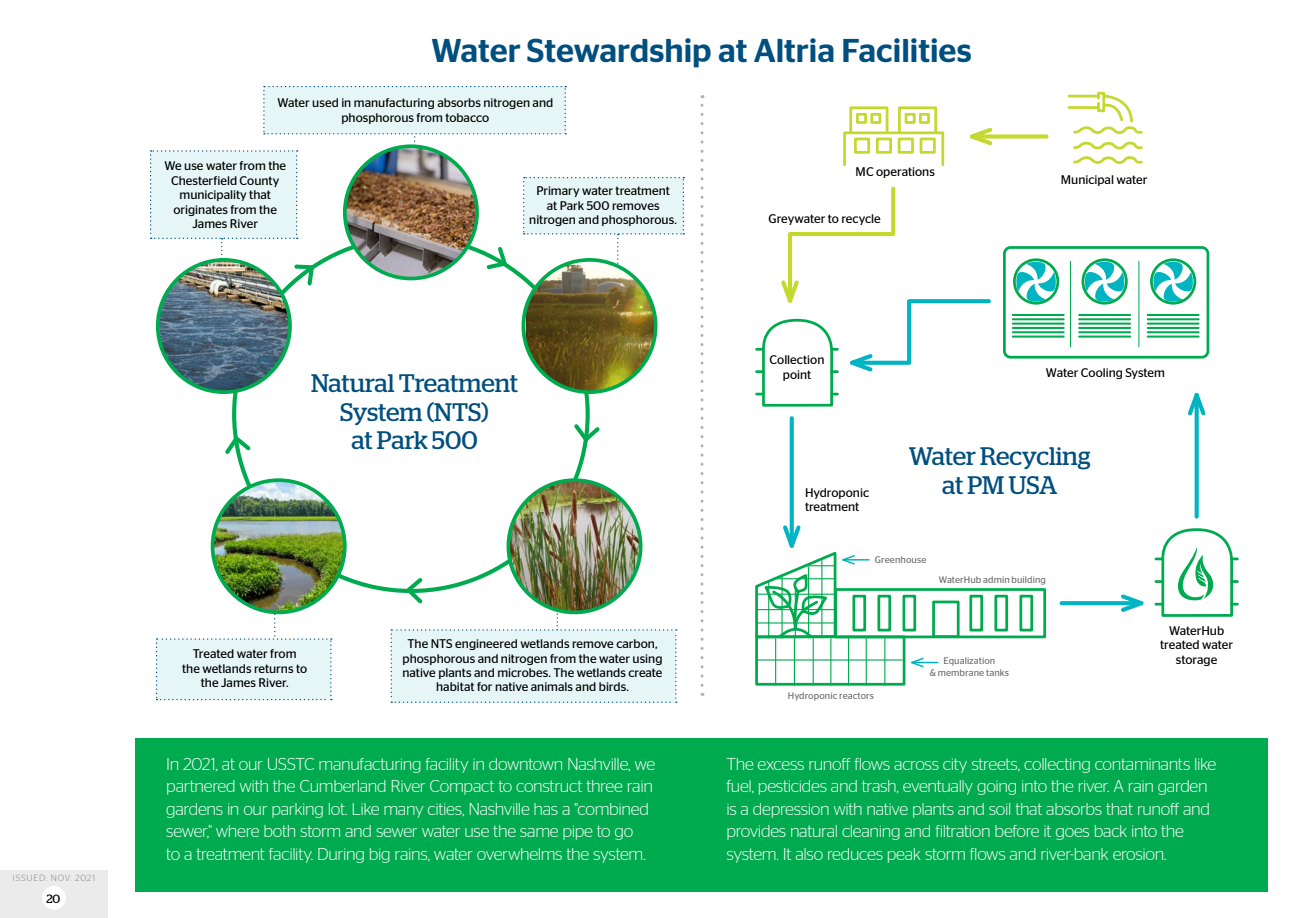
<style>
.page{position:relative;width:1296px;height:918px;background:#fff}
.page>*{position:absolute;margin:0;border:0;box-sizing:border-box;transform-origin:0 0}
.t1{font:500 33px "Stag Sans";color:#004f7f}
.t2{font:25.35px/28.8px "Stag";letter-spacing:-.01em;color:#004f7f;text-align:center}
.t3{font:300 17.25px/22.5px "Stag Sans";letter-spacing:-.02em;color:#fff}
.t4{font:12.45px/14.4px "Stag Sans";color:#000;text-align:center}
.t5{font:12px "Stag";color:#000}
.t6{font:9.45px/11.4px "Stag Sans";letter-spacing:.01em;color:#6d6e71;text-align:center}
.t7{font:300 9px "Stag Sans";letter-spacing:.09em;color:#808285}
</style>
<div class="page">
<div style="left:0;top:871px;width:108px;height:47px;background:#ebebec"></div>
<div style="left:42px;top:886px;width:24px;height:24px;background:#fff;border-radius:50%"></div>
<svg style="left:573px;top:476px;width:11px;height:3px"></svg>
<svg style="left:700px;top:95px;width:4px;height:590px"></svg>
<div style="left:135px;top:738px;width:1133px;height:153px;background:#00aa4f"></div>
<div style="left:972px;top:134px;width:75px;height:5px;background:#c4d82e"></div>
<svg style="left:969px;top:127px;width:27px;height:19px"></svg>
<hr style="left:1069px;top:95px;width:28px;height:2px;background:#c4d82e">
<hr style="left:1069px;top:106px;width:28px;height:3px;background:#c4d82e">
<svg style="left:1072px;top:91px;width:71px;height:73px"></svg>
<svg style="left:790px;top:418px;width:4px;height:104px"></svg>
<svg style="left:1195px;top:419px;width:4px;height:98px"></svg>
<svg style="left:1188px;top:393px;width:18px;height:26px"></svg>
<div style="left:843px;top:131px;width:101px;height:35px;border:3px solid #c4d82e"></div>
<div style="left:849px;top:106px;width:39px;height:27px;border:3px solid #c4d82e"></div>
<div style="left:898px;top:106px;width:39px;height:27px;border:3px solid #c4d82e"></div>
<div style="left:854px;top:138px;width:16px;height:16px;border:3px solid #c4d82e"></div>
<div style="left:856px;top:113px;width:11px;height:11px;border:3px solid #c4d82e"></div>
<div style="left:905px;top:113px;width:11px;height:11px;border:3px solid #c4d82e"></div>
<div style="left:870px;top:113px;width:11px;height:11px;border:3px solid #c4d82e"></div>
<div style="left:919px;top:113px;width:11px;height:11px;border:3px solid #c4d82e"></div>
<div style="left:876px;top:138px;width:16px;height:16px;border:3px solid #c4d82e"></div>
<div style="left:920px;top:138px;width:16px;height:16px;border:3px solid #c4d82e"></div>
<div style="left:898px;top:138px;width:16px;height:16px;border:3px solid #c4d82e"></div>
<div style="left:834px;top:588px;width:212px;height:50px;border:3px solid #00aa4f"></div>
<div style="left:755px;top:635px;width:150px;height:51px;border:3px solid #00aa4f"></div>
<div style="left:852px;top:595px;width:14px;height:36px;border:3px solid #00aa4f"></div>
<div style="left:877px;top:595px;width:14px;height:36px;border:3px solid #00aa4f"></div>
<div style="left:903px;top:595px;width:13px;height:36px;border:3px solid #00aa4f"></div>
<div style="left:969px;top:595px;width:14px;height:36px;border:3px solid #00aa4f"></div>
<div style="left:994px;top:595px;width:14px;height:36px;border:3px solid #00aa4f"></div>
<div style="left:1019px;top:595px;width:14px;height:36px;border:3px solid #00aa4f"></div>
<div style="left:932px;top:601px;width:28px;height:37px;border:3px solid #00aa4f"></div>
<hr style="left:756px;top:659px;width:146px;height:2px;background:#00aa4f">
<hr style="left:866px;top:639px;width:1px;height:46px;background:#00aa4f">
<hr style="left:884px;top:639px;width:1px;height:46px;background:#00aa4f">
<svg style="left:911px;top:657px;width:27px;height:11px"></svg>
<hr style="left:843px;top:559px;width:26px;height:2px;background:#00b4c2">
<svg style="left:755px;top:522px;width:101px;height:164px"></svg>
<div style="left:1003px;top:246px;width:206px;height:113px;border:3px solid #00aa4f;border-radius:6px"></div>
<svg style="left:1014px;top:260px;width:44px;height:43px"></svg>
<div style="left:1013px;top:258px;width:46px;height:47px;border:3px solid #00aa4f;border-radius:50%"></div>
<svg style="left:1083px;top:260px;width:43px;height:44px"></svg>
<div style="left:1082px;top:258px;width:46px;height:47px;border:3px solid #00aa4f;border-radius:50%"></div>
<svg style="left:1151px;top:260px;width:44px;height:43px"></svg>
<div style="left:1150px;top:258px;width:46px;height:47px;border:3px solid #00aa4f;border-radius:50%"></div>
<hr style="left:1070px;top:261px;width:1px;height:86px;background:#00aa4f">
<hr style="left:1139px;top:261px;width:1px;height:86px;background:#00aa4f">
<hr style="left:1013px;top:314px;width:51px;height:2px;background:#00aa4f">
<hr style="left:1013px;top:318px;width:51px;height:2px;background:#00aa4f">
<hr style="left:1013px;top:323px;width:51px;height:2px;background:#00aa4f">
<hr style="left:1013px;top:327px;width:51px;height:2px;background:#00aa4f">
<hr style="left:1013px;top:331px;width:51px;height:2px;background:#00aa4f">
<hr style="left:1013px;top:336px;width:51px;height:2px;background:#00aa4f">
<hr style="left:1079px;top:314px;width:51px;height:2px;background:#00aa4f">
<hr style="left:1079px;top:318px;width:51px;height:2px;background:#00aa4f">
<hr style="left:1079px;top:323px;width:51px;height:2px;background:#00aa4f">
<hr style="left:1079px;top:327px;width:51px;height:2px;background:#00aa4f">
<hr style="left:1079px;top:331px;width:51px;height:2px;background:#00aa4f">
<hr style="left:1079px;top:336px;width:51px;height:2px;background:#00aa4f">
<hr style="left:1148px;top:314px;width:51px;height:2px;background:#00aa4f">
<hr style="left:1148px;top:318px;width:51px;height:2px;background:#00aa4f">
<hr style="left:1148px;top:323px;width:51px;height:2px;background:#00aa4f">
<hr style="left:1148px;top:327px;width:51px;height:2px;background:#00aa4f">
<hr style="left:1148px;top:331px;width:51px;height:2px;background:#00aa4f">
<hr style="left:1148px;top:336px;width:51px;height:2px;background:#00aa4f">
<svg style="left:1062px;top:601px;width:56px;height:4px"></svg>
<svg style="left:1118px;top:528px;width:119px;height:89px"></svg>
<svg style="left:574px;top:420px;width:26px;height:26px"></svg>
<svg style="left:225px;top:432px;width:26px;height:26px"></svg>
<img style="left:158px;top:260px;width:132px;height:132px;border-radius:66px">
<div style="left:156px;top:258px;width:136px;height:136px;border:4px solid #00aa4f;border-radius:50%"></div>
<img style="left:508px;top:480px;width:133px;height:132px;border-radius:66px">
<div style="left:507px;top:478px;width:135px;height:136px;border:4px solid #00aa4f;border-radius:50%"></div>
<img style="left:526px;top:295px;width:130px;height:97px">
<div style="left:522px;top:258px;width:135px;height:136px;border:4px solid #00aa4f;border-radius:50%"></div>
<img style="left:213px;top:480px;width:132px;height:132px;border-radius:66px">
<div style="left:211px;top:478px;width:136px;height:136px;border:4px solid #00aa4f;border-radius:50%"></div>
<svg style="left:150px;top:86px;width:534px;height:209px"></svg>
<svg style="left:156px;top:610px;width:176px;height:90px"></svg>
<svg style="left:391px;top:574px;width:286px;height:129px"></svg>
<svg style="left:757px;top:186px;width:234px;height:221px"></svg>
<p class="t7" style="left:13px;top:873px;width:84px">ISSUED: NOV. 2021</p>
<p class="t5" style="left:46px;top:891px;width:15px">20</p>
<h1 class="t1" style="left:431px;top:32px;width:542px">Water Stewardship at Altria Facilities</h1>
<p class="t4" style="left:277px;top:96px;width:277px">Water used in manufacturing absorbs nitrogen and phosphorous from tobacco</p>
<p class="t4" style="left:164px;top:159px;width:123px">We use water from the<br>Chesterfield County municipality that originates from the<br>James River</p>
<p class="t4" style="left:529px;top:184px;width:149px">Primary water treatment<br>at Park 500 removes nitrogen and phosphorous.</p>
<h2 class="t2" style="left:311px;top:368px;width:208px">Natural Treatment<br>System (NTS)<br>at Park 500</h2>
<p class="t4" style="left:182px;top:646px;width:126px">Treated water from<br>the wetlands returns to the James River.</p>
<p class="t4" style="left:403px;top:637px;width:261px">The NTS engineered wetlands remove carbon, phosphorous and nitrogen from the water using native plants and microbes. The wetlands create habitat for native animals and birds.</p>
<p class="t4" style="left:856px;top:165px;width:81px">MC operations</p>
<p class="t4" style="left:768px;top:211px;width:114px">Greywater to recycle</p>
<p class="t4" style="left:770px;top:353px;width:56px">Collection point</p>
<p class="t4" style="left:1061px;top:172px;width:88px">Municipal water</p>
<p class="t4" style="left:1046px;top:365px;width:121px">Water Cooling System</p>
<p class="t4" style="left:805px;top:485px;width:66px;text-align:left">Hydroponic treatment</p>
<h2 class="t2" style="left:909px;top:442px;width:183px">Water Recycling at PM USA</h2>
<p class="t6" style="left:875px;top:554px;width:53px">Greenhouse</p>
<p class="t6" style="left:939px;top:574px;width:109px">WaterHub admin building</p>
<p class="t6" style="left:788px;top:690px;width:88px">Hydroponic reactors</p>
<p class="t6" style="left:930px;top:655px;width:81px">Equalization<br>&amp; membrane tanks</p>
<p class="t4" style="left:1160px;top:623px;width:74px">WaterHub treated water storage</p>
<p class="t3" style="left:166px;top:752px;width:491px">In 2021, at our USSTC manufacturing facility in downtown Nashville, we partnered with the Cumberland River Compact to construct three rain gardens in our parking lot. Like many cities, Nashville has a "combined sewer," where both storm and sewer water use the same pipe to go<br>to a treatment facility. During big rains, water overwhelms the system.</p>
<p class="t3" style="left:726px;top:752px;width:491px">The excess runoff flows across city streets, collecting contaminants like fuel, pesticides and trash, eventually going into the river. A rain garden is a depression with native plants and soil that absorbs that runoff and provides natural cleaning and filtration before it goes back into the system. It also reduces peak storm flows and river-bank erosion.</p>
</div>
